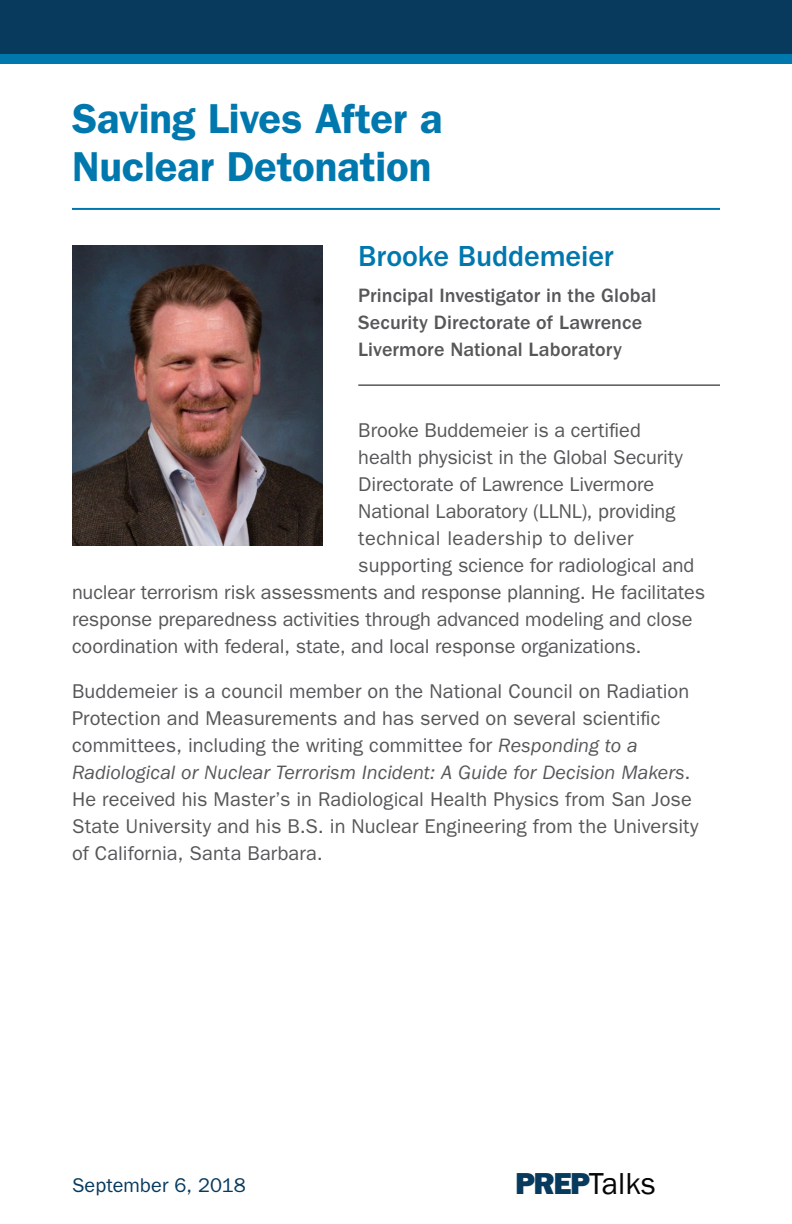
<style>
.page{position:relative;width:792px;height:1224px;background:#fff}
.page>*{position:absolute;margin:0;border:0;box-sizing:border-box;transform-origin:0 0}
.t1{font:600 42px/48px "ITC Franklin Gothic Std";letter-spacing:-.005em;color:#0078ae}
.t2{font:31.2px "Franklin Gothic";color:#050504}
.t3{font:500 30px "ITC Franklin Gothic Std";letter-spacing:-.005em;color:#0078ae}
.t4{font:20px/27px "ITC Franklin Gothic Std";color:#575659}
.t5{font:500 20px/27px "ITC Franklin Gothic Std";letter-spacing:.005em;color:#575659}
.t6{font:20px "ITC Franklin Gothic Std";letter-spacing:.02em;color:#575659}
.t7{font:20px "ITC Franklin Gothic Std";color:#083a5e}
.s1{font-style:italic}
.s2{font-weight:800;color:#083a5e}
</style>
<div class="page">
<div style="left:0;top:0;width:792px;height:62px;background:#083a5e"></div>
<div style="left:0;top:54px;width:792px;height:9px;background:#0078ae"></div>
<hr style="left:72px;top:208px;width:648px;height:2px;background:#0078ae">
<hr style="left:358px;top:384px;width:362px;height:2px;background:#575659">
<img style="left:72px;top:246px;width:250px;height:299px">
<h1 class="t1" style="left:72px;top:94px;width:372px">Saving Lives After a<br>Nuclear Detonation</h1>
<h2 class="t3" style="left:358px;top:239px;width:257px">Brooke Buddemeier</h2>
<h3 class="t5" style="left:358px;top:282px;width:300px">Principal Investigator in the Global<br>Security Directorate of Lawrence<br>Livermore National Laboratory</h3>
<p class="t4" style="left:358px;top:417px;width:284px">Brooke Buddemeier is a certified</p>
<p class="t4" style="left:358px;top:444px;width:326px">health physicist in the Global Security</p>
<p class="t4" style="left:358px;top:471px;width:297px">Directorate of Lawrence Livermore</p>
<p class="t4" style="left:358px;top:498px;width:319px">National Laboratory (LLNL), providing</p>
<p class="t6" style="left:358px;top:527px;width:277px">technical leadership to deliver</p>
<p class="t4" style="left:358px;top:552px;width:337px">supporting science for radiological and</p>
<p class="t4" style="left:72px;top:579px;width:635px">nuclear terrorism risk assessments and response planning. He facilitates</p>
<p class="t4" style="left:72px;top:606px;width:622px">response preparedness activities through advanced modeling and close</p>
<p class="t4" style="left:72px;top:633px;width:571px">coordination with federal, state, and local response organizations.</p>
<p class="t4" style="left:72px;top:678px;width:628px">Buddemeier is a council member on the National Council on Radiation Protection and Measurements and has served on several scientific committees, including the writing committee for <span class="s1">Responding to a Radiological or Nuclear Terrorism Incident: A Guide for Decision Makers</span>.<br>He received his Master’s in Radiological Health Physics from San Jose State University and his B.S. in Nuclear Engineering from the University of California, Santa Barbara.</p>
<p class="t7" style="left:72px;top:1173px;width:175px">September 6, 2018</p>
<h2 class="t2" style="left:515px;top:1164px;width:142px"><span class="s2">PREP</span>Talks</h2>
</div>
